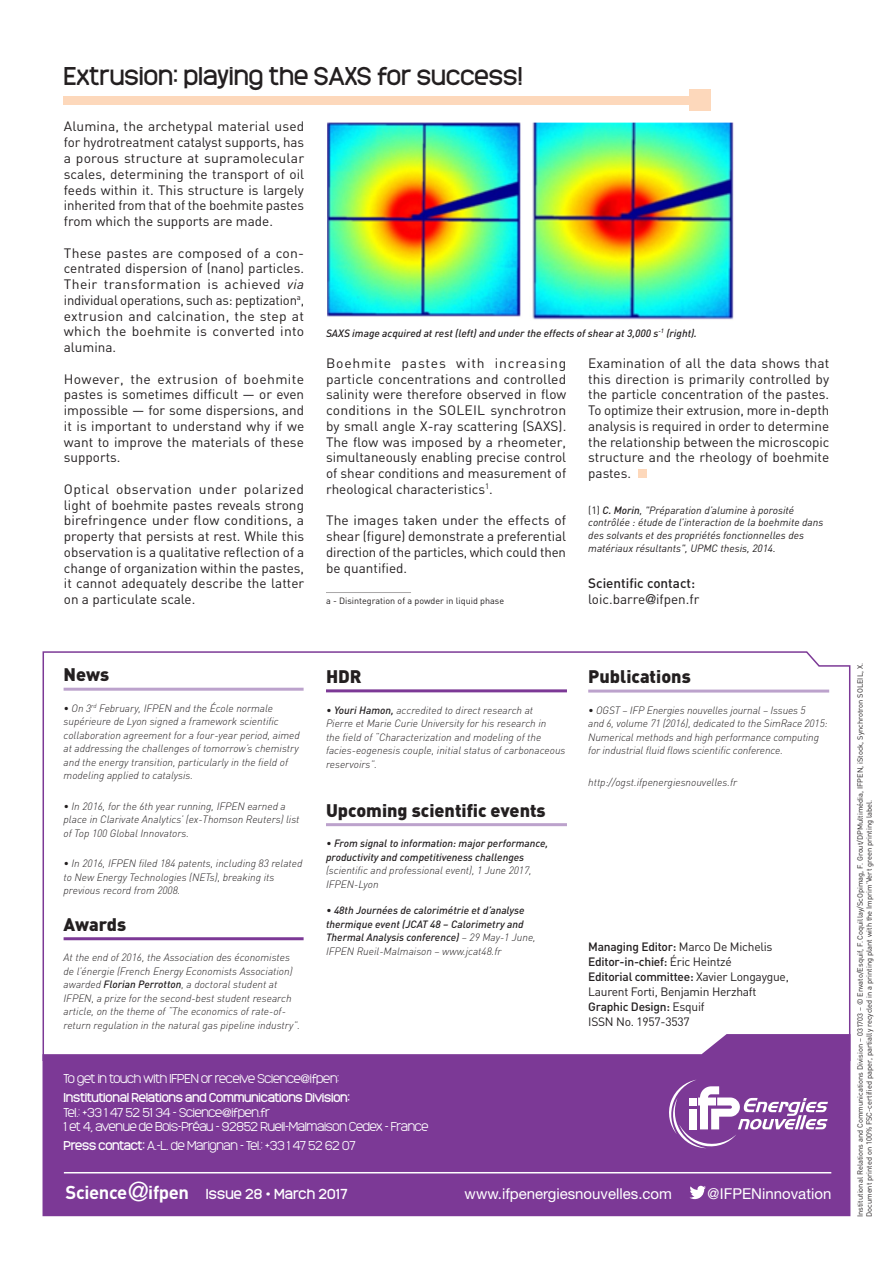
<style>
.page{position:relative;width:893px;height:1263px;background:#fff}
.page>*{position:absolute;margin:0;border:0;box-sizing:border-box;transform-origin:0 0}
.Titres_articles{font:24px "Monark";color:#231f20}
.Titre_encadré_DER{font:900 18px "DIN";color:#231f20}
.Texte_encadré{font:15px "Helvetica Neue";color:#fff}
.Texte_courant{font:13.5px/15.8px "DIN";color:#231f20;text-align:justify}
.Contacts{font:500 13.5px/15.8px "DIN";color:#231f20}
.t1{font:13.5px "Monark";letter-spacing:.01em;color:#fff}
.Texte_encadré-2{font:300 12px "Monark";letter-spacing:-.02em;color:#fff}
.Texte_encadré_DER{font:500 12px "DIN";letter-spacing:-.02em;color:#231f20}
.Texte_encadré-3{font:12px "Monark";letter-spacing:-.02em;color:#fff}
.Texte_encadré_DER-2{font:12px "DIN";letter-spacing:-.02em;color:#231f20}
.Titre_encadré_DER-2{font:italic 300 10.5px/13.5px "DIN";color:#231f20}
.Texte_encadré_DER-3{font:italic 300 10.5px/13.5px "DIN";color:#231f20}
.Texte_encadré_DER-4{font:italic 500 10.5px/13.5px "DIN";color:#231f20}
.Légendes{font:italic 10.5px/12.6px "DIN";color:#231f20}
.Légendes-2{font:italic 500 10.5px "DIN";color:#231f20}
.t2{font:9px "DIN";color:#231f20}
.t3{font:7.5px/9px "DIN";color:#231f20}
.s1{font-style:italic}
.s2{font-style:normal}
.s3{font-weight:500}
.s4{font-weight:400}
.s5{font-family:"Helvetica Neue";font-weight:400}
.s6{font-weight:300}
.s7{font-family:"DIN";font-weight:700;font-size:18.45px}
.s8{font-family:"Helvetica Neue";font-size:26.7px}
</style>
<div class="page">
<div style="left:64px;top:96px;width:629px;height:9px;background:#fdd8bb"></div>
<div style="left:689px;top:89px;width:21px;height:22px;background:#fdd8bb"></div>
<div style="left:638px;top:469px;width:8px;height:9px;background:#fdd8bb"></div>
<img style="left:327px;top:122px;width:407px;height:198px">
<hr style="left:326px;top:592px;width:85px;height:1px;background:#231f20">
<div style="left:43px;top:1062px;width:807px;height:154px;background:#7c3996"></div>
<svg style="left:667px;top:1080px;width:161px;height:68px"></svg>
<hr style="left:64px;top:1172px;width:767px;height:1px;background:#fff">
<svg style="left:689px;top:1186px;width:17px;height:13px"></svg>
<svg style="left:42px;top:651px;width:809px;height:411px"></svg>
<hr style="left:64px;top:688px;width:240px;height:3px;background:#bca2cc">
<hr style="left:64px;top:937px;width:240px;height:3px;background:#7c3996">
<hr style="left:588px;top:689px;width:241px;height:3px;background:#bca2cc">
<hr style="left:326px;top:689px;width:241px;height:3px;background:#7c3996">
<hr style="left:326px;top:823px;width:241px;height:3px;background:#bca2cc">
<p class="Titres_articles" style="left:64px;top:60px;width:461px">Extrusion: playing the SAXS for success!</p>
<p class="Texte_courant" style="left:64px;top:118px;width:242px">Alumina, the archetypal material used for hydrotreatment catalyst supports, has a porous structure at supramolecular scales, determining the transport of oil feeds within it. This structure is largely inherited from that of the boehmite pastes from which the supports are made.</p>
<p class="Texte_courant" style="left:64px;top:244px;width:242px">These pastes are composed of a con&shy;centrated dispersion of (nano) particles.<br>Their transformation is achieved <span class="s1">via </span>individual operations, such as: peptization<sup>a</sup>, extrusion and calcination, the step at which the boehmite is converted into alumina.</p>
<p class="Texte_courant" style="left:64px;top:370px;width:242px">However, the extrusion of boehmite pastes is sometimes difficult — or even impossible — for some dispersions, and it is important to understand why if we want to improve the materials of these supports.</p>
<p class="Texte_courant" style="left:64px;top:481px;width:242px">Optical observation under polarized light of boehmite pastes reveals strong birefringence under flow conditions, a property that persists at rest. While this observation is a qualitative reflection of a change of organization within the pastes, it cannot adequately describe the latter on a particulate scale.</p>
<p class="Légendes-2" style="left:326px;top:326px;width:373px">SAXS image acquired at rest (left) and under the effects of shear at 3,000 s<sup>-1</sup> (right).</p>
<p class="Texte_courant" style="left:588px;top:355px;width:243px">Examination of all the data shows that this direction is primarily controlled by the particle concentration of the pastes.<br>To optimize their extrusion, more in-depth analysis is required in order to determine the relationship between the microscopic structure and the rheology of boehmite pastes.</p>
<p class="Texte_courant" style="left:326px;top:355px;width:242px">Boehmite pastes with increasing particle concentrations and controlled salinity were therefore observed in flow conditions in the SOLEIL synchrotron by small angle X-ray scattering (SAXS).<br>The flow was imposed by a rheometer, simultaneously enabling precise control of shear conditions and measurement of rheological characteristics<sup>1</sup>.</p>
<p class="Texte_courant" style="left:326px;top:512px;width:242px">The images taken under the effects of shear (figure) demonstrate a preferential direction of the particles, which could then be quantified.</p>
<p class="Légendes" style="left:588px;top:503px;width:237px"><span class="s2">(1)</span> <span class="s3">C. Morin</span>, "Préparation d’alumine à porosité contrôlée : étude de l’interaction de la boehmite dans des solvants et des propriétés fonctionnelles des matériaux résultants", UPMC thesis, 2014.</p>
<p class="Contacts" style="left:588px;top:575px;width:113px">Scientific contact: <span class="s4">loic.barre</span><span class="s5">@</span><span class="s4">ifpen.fr</span></p>
<p class="t2" style="left:326px;top:595px;width:180px">a - Disintegration of a powder in liquid phase</p>
<p class="Titre_encadré_DER" style="left:64px;top:663px;width:47px">News</p>
<p class="Titre_encadré_DER-2" style="left:64px;top:701px;width:238px">• On 3<sup>rd</sup> February, IFPEN and the École normale supérieure de Lyon signed a framework scientific collaboration agreement for a four-year period, aimed at addressing the challenges of tomorrow’s chemistry and the energy transition, particularly in the field of modeling applied to catalysis.</p>
<p class="Titre_encadré_DER-2" style="left:64px;top:799px;width:237px">• In 2016, for the 6th year running, IFPEN earned a place in Clarivate Analytics’ (ex-Thomson Reuters) list of Top 100 Global Innovators.</p>
<p class="Titre_encadré_DER-2" style="left:64px;top:857px;width:240px">• In 2016, IFPEN filed 184 patents, including 83 related to New Energy Technologies (NETs), breaking its previous record from 2008.</p>
<p class="Titre_encadré_DER" style="left:64px;top:912px;width:64px">Awards</p>
<p class="Texte_encadré_DER-3" style="left:64px;top:951px;width:238px">At the end of 2016, the Association des économistes de l’énergie (French Energy Economists Association) awarded <span class="s3">Florian Perrotton</span>, a doctoral student at IFPEN, a prize for the second-best student research article, on the theme of “The economics of rate-of&shy;return regulation in the natural gas pipeline industry”.</p>
<p class="Titre_encadré_DER" style="left:326px;top:664px;width:37px">HDR</p>
<p class="Texte_encadré_DER-3" style="left:326px;top:703px;width:241px">• <span class="s3">Youri Hamon,</span> accredited to direct research at<br>Pierre et Marie Curie University for his research in<br>the field of “Characterization and modeling of the facies-eogenesis couple, initial status of carbonaceous reservoirs”.</p>
<p class="Titre_encadré_DER" style="left:326px;top:798px;width:221px">Upcoming scientific events</p>
<p class="Texte_encadré_DER-4" style="left:326px;top:836px;width:224px"><span class="s6">•</span> From signal to information: major performance, productivity and competitiveness challenges <span class="s6">(scientific and professional event), 1 June 2017, IFPEN-Lyon</span></p>
<p class="Texte_encadré_DER-4" style="left:326px;top:903px;width:211px"><span class="s6">•</span> 48th Journées de calorimétrie et d’analyse thermique event (JCAT 48 – Calorimetry and Thermal Analysis conference) <span class="s6">– 29 May-1 June, IFPEN Rueil-Malmaison – www.jcat48.fr</span></p>
<p class="Texte_encadré-2" style="left:64px;top:1071px;width:277px">To get in touch with IFPEN or receive Science<span class="s5">@</span>ifpen:</p>
<p class="Texte_encadré-3" style="left:64px;top:1089px;width:288px">Institutional Relations and Communications Division:</p>
<p class="Texte_encadré-2" style="left:64px;top:1104px;width:208px">Tel.: +33 1 47 52 51 34 - Science<span class="s5">@</span>ifpen.fr</p>
<p class="Texte_encadré-2" style="left:64px;top:1118px;width:366px">1 et 4, avenue de Bois-Préau - 92852 Rueil-Malmaison Cedex - France</p>
<p class="Texte_encadré-2" style="left:64px;top:1137px;width:293px"><span class="s4">Press contact:</span> A.-L. de Marignan - Tel.: +33 1 47 52 62 07</p>
<p class="Titre_encadré_DER" style="left:588px;top:665px;width:104px">Publications</p>
<p class="Titre_encadré_DER-2" style="left:588px;top:703px;width:241px">• OGST – IFP Energies nouvelles journal – Issues 5<br>and 6, volume 71 (2016), dedicated to the SimRace 2015:<br>Numerical methods and high performance computing for industrial fluid flows scientific conference.</p>
<p class="Titre_encadré_DER-2" style="left:588px;top:775px;width:150px">http://ogst.ifpenergiesnouvelles.fr</p>
<p class="Texte_encadré_DER" style="left:588px;top:939px;width:186px">Managing Editor: <span class="s4">Marco De Michelis</span></p>
<p class="Texte_encadré_DER" style="left:588px;top:954px;width:145px">Editor-in-chief: <span class="s4">Éric Heintzé</span></p>
<p class="Texte_encadré_DER" style="left:588px;top:969px;width:202px">Editorial committee: <span class="s4">Xavier Longaygue,</span></p>
<p class="Texte_encadré_DER-2" style="left:588px;top:984px;width:170px">Laurent Forti, Benjamin Herzhaft</p>
<p class="Texte_encadré_DER" style="left:588px;top:999px;width:118px">Graphic Design: <span class="s4">Esquif</span></p>
<p class="Texte_encadré_DER-2" style="left:588px;top:1014px;width:103px">ISSN No. 1957-3537</p>
<p class="t1" style="left:66px;top:1184px;width:283px"><span class="s7">Science</span><span class="s8">@</span><span class="s7">ifpen</span> Issue 28 • March 2017</p>
<p class="Texte_encadré" style="left:465px;top:1184px;width:209px">www.ifpenergiesnouvelles.com</p>
<p class="Texte_encadré" style="left:707px;top:1184px;width:125px">@IFPENinnovation</p>
<p class="t3" style="left:855px;top:1217px;width:555px;rotate:-90deg">Institutional Relations and Communications Division – 031703 – © Envato/Esquif, F. Coquillay/ScOpimag, F. Grout/DPMultimédia, IFPEN, iStock, Synchrotron SOLEIL, X.<br>Document printed on 100% FSC-certified paper, partially recycled in a printing plant with the Imprim’Vert green printing label.</p>
</div>
